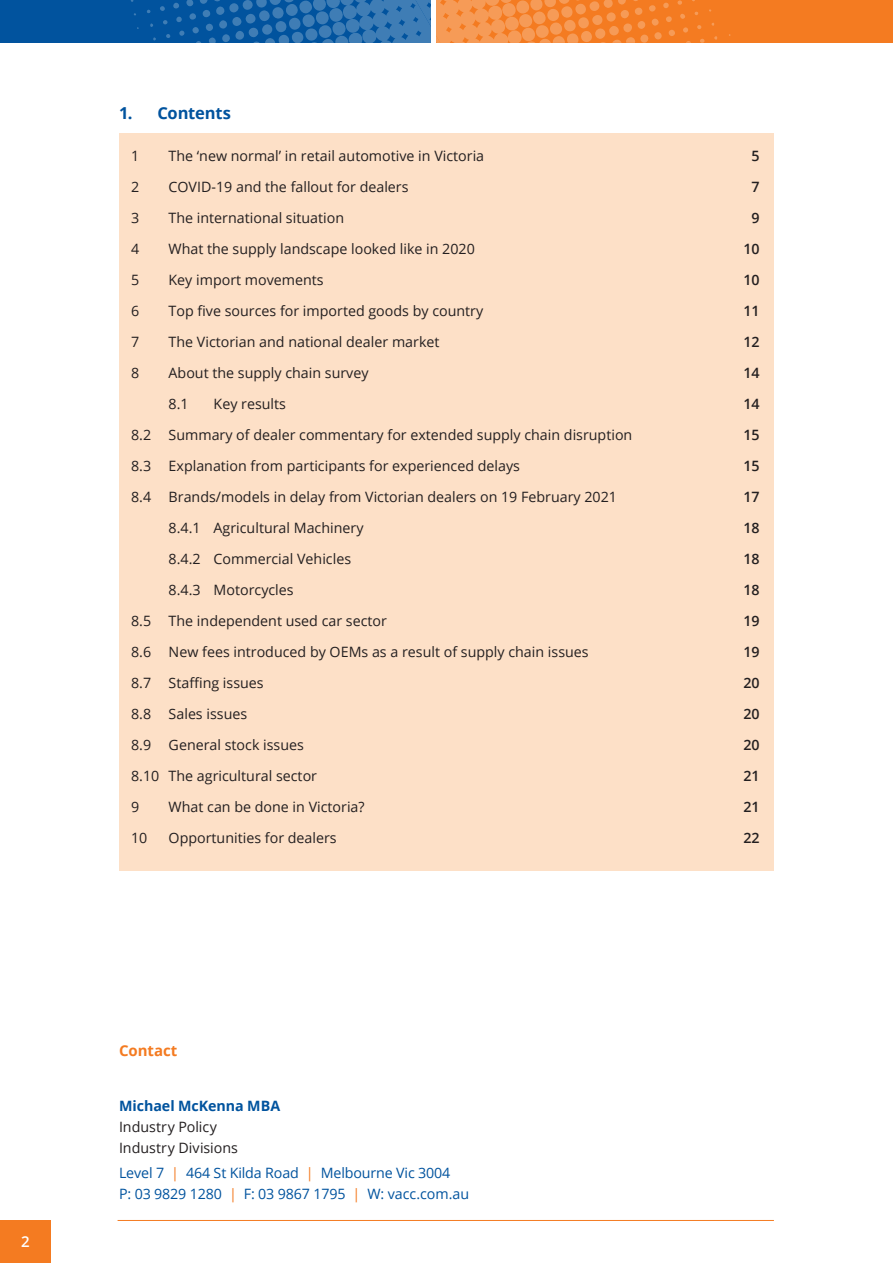
<style>
.page{position:relative;width:893px;height:1263px;background:#fff}
.page>*{position:absolute;margin:0;border:0;box-sizing:border-box;transform-origin:0 0}
.t1{font:700 16.5px "Open Sans";letter-spacing:-.01em;color:#01539e}
.t2{font:700 15px "Open Sans";letter-spacing:-.005em;color:#f47b21}
.t3{font:600 15px "Open Sans";color:#fff}
.t4{font:14.25px/21px "Open Sans";color:#231f20}
.t5{font:14.25px "Open Sans";letter-spacing:-.01em;color:#01539e}
.t6{font:600 14.25px "Open Sans";color:#231f20}
.t7{font:700 14.25px "Open Sans";color:#01539e}
.s1{color:#f47b21}
</style>
<div class="page">
<div style="left:0;top:0;width:431px;height:43px;background:#01539e"></div>
<div style="left:437px;top:0;width:456px;height:43px;background:#f47b21"></div>
<svg style="left:130px;top:0;width:587px;height:43px"></svg>
<hr style="left:892px;top:0;width:1px;height:43px;background:#01539e">
<div style="left:0;top:1220px;width:51px;height:43px;background:#f47b21"></div>
<hr style="left:118px;top:1220px;width:656px;height:1px;background:#f47b21">
<div style="left:119px;top:133px;width:655px;height:738px;background:#fde0c7"></div>
<p class="t3" style="left:21px;top:1231px;width:10px">2</p>
<p class="t1" style="left:119px;top:101px;width:113px">1. Contents</p>
<p class="t4" style="left:131px;top:145px;width:10px">1</p>
<p class="t4" style="left:169px;top:145px;width:317px">The ‘new normal’ in retail automotive in Victoria</p>
<p class="t6" style="left:751px;top:146px;width:10px">5</p>
<p class="t4" style="left:131px;top:176px;width:10px">2</p>
<p class="t4" style="left:169px;top:176px;width:241px">COVID-19 and the fallout for dealers</p>
<p class="t6" style="left:751px;top:177px;width:10px">7</p>
<p class="t4" style="left:131px;top:207px;width:10px">3</p>
<p class="t4" style="left:169px;top:207px;width:177px">The international situation</p>
<p class="t6" style="left:751px;top:208px;width:10px">9</p>
<p class="t4" style="left:131px;top:238px;width:10px">4</p>
<p class="t4" style="left:169px;top:238px;width:308px">What the supply landscape looked like in 2020</p>
<p class="t6" style="left:743px;top:239px;width:18px">10</p>
<p class="t4" style="left:131px;top:269px;width:10px">5</p>
<p class="t4" style="left:169px;top:269px;width:157px">Key import movements</p>
<p class="t6" style="left:743px;top:270px;width:18px">10</p>
<p class="t4" style="left:131px;top:300px;width:10px">6</p>
<p class="t4" style="left:169px;top:300px;width:316px">Top five sources for imported goods by country</p>
<p class="t6" style="left:743px;top:301px;width:18px">11</p>
<p class="t4" style="left:131px;top:331px;width:10px">7</p>
<p class="t4" style="left:169px;top:331px;width:272px">The Victorian and national dealer market</p>
<p class="t6" style="left:743px;top:332px;width:18px">12</p>
<p class="t4" style="left:131px;top:362px;width:10px">8</p>
<p class="t4" style="left:169px;top:362px;width:202px">About the supply chain survey</p>
<p class="t6" style="left:743px;top:363px;width:18px">14</p>
<p class="t4" style="left:169px;top:393px;width:22px">8.1</p>
<p class="t4" style="left:214px;top:393px;width:74px">Key results</p>
<p class="t6" style="left:743px;top:394px;width:18px">14</p>
<p class="t4" style="left:131px;top:424px;width:503px">8.2 Summary of dealer commentary for extended supply chain disruption</p>
<p class="t6" style="left:743px;top:425px;width:18px">15</p>
<p class="t4" style="left:131px;top:455px;width:390px">8.3 Explanation from participants for experienced delays</p>
<p class="t6" style="left:743px;top:456px;width:18px">15</p>
<p class="t4" style="left:131px;top:486px;width:487px">8.4 Brands/models in delay from Victorian dealers on 19 February 2021</p>
<p class="t6" style="left:743px;top:487px;width:18px">17</p>
<p class="t4" style="left:169px;top:517px;width:196px">8.4.1 Agricultural Machinery</p>
<p class="t6" style="left:743px;top:518px;width:18px">18</p>
<p class="t4" style="left:169px;top:548px;width:184px">8.4.2 Commercial Vehicles</p>
<p class="t6" style="left:743px;top:549px;width:18px">18</p>
<p class="t4" style="left:169px;top:579px;width:127px">8.4.3 Motorcycles</p>
<p class="t6" style="left:743px;top:580px;width:18px">18</p>
<p class="t4" style="left:131px;top:610px;width:257px">8.5 The independent used car sector</p>
<p class="t6" style="left:743px;top:611px;width:18px">19</p>
<p class="t4" style="left:131px;top:641px;width:459px">8.6 New fees introduced by OEMs as a result of supply chain issues</p>
<p class="t6" style="left:743px;top:642px;width:18px">19</p>
<p class="t4" style="left:131px;top:672px;width:134px">8.7 Staffing issues</p>
<p class="t6" style="left:743px;top:673px;width:18px">20</p>
<p class="t4" style="left:131px;top:703px;width:118px">8.8 Sales issues</p>
<p class="t6" style="left:743px;top:704px;width:18px">20</p>
<p class="t4" style="left:131px;top:734px;width:174px">8.9 General stock issues</p>
<p class="t6" style="left:743px;top:735px;width:18px">20</p>
<p class="t4" style="left:131px;top:765px;width:187px">8.10 The agricultural sector</p>
<p class="t6" style="left:743px;top:766px;width:18px">21</p>
<p class="t4" style="left:131px;top:796px;width:10px">9</p>
<p class="t4" style="left:169px;top:796px;width:198px">What can be done in Victoria?</p>
<p class="t6" style="left:743px;top:797px;width:18px">21</p>
<p class="t4" style="left:131px;top:827px;width:18px">10</p>
<p class="t4" style="left:169px;top:827px;width:170px">Opportunities for dealers</p>
<p class="t6" style="left:743px;top:828px;width:18px">22</p>
<p class="t2" style="left:119px;top:1040px;width:60px">Contact</p>
<p class="t7" style="left:119px;top:1095px;width:163px">Michael McKenna MBA</p>
<p class="t4" style="left:119px;top:1116px;width:120px">Industry Policy<br>Industry Divisions</p>
<p class="t5" style="left:119px;top:1163px;width:333px">Level 7 <span class="s1">|</span> 464 St Kilda Road <span class="s1">|</span> Melbourne Vic 3004</p>
<p class="t5" style="left:119px;top:1184px;width:352px">P: 03 9829 1280 <span class="s1">|</span> F: 03 9867 1795 <span class="s1">|</span> W: vacc.com.au</p>
</div>
